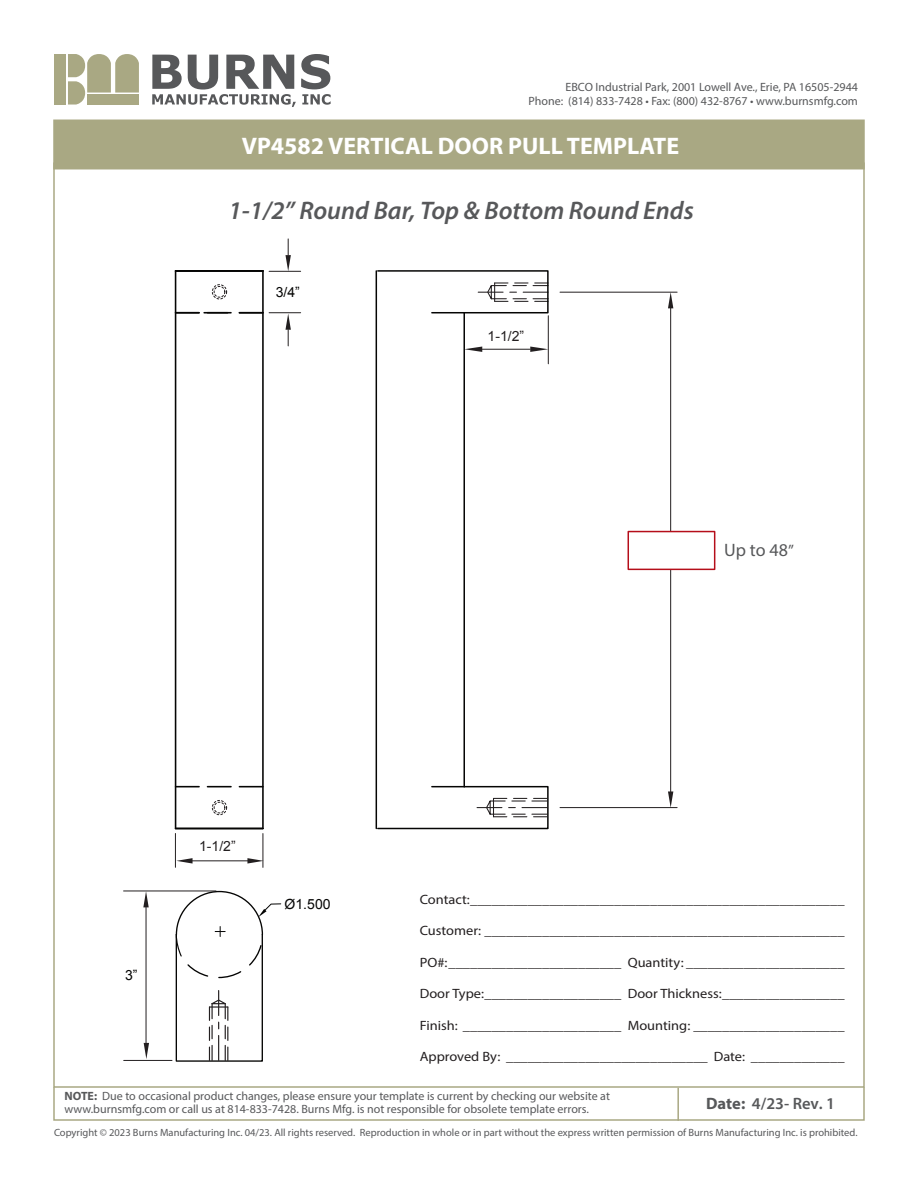
<style>
.page{position:relative;width:918px;height:1188px;background:#fff}
.page>*{position:absolute;margin:0;border:0;box-sizing:border-box;transform-origin:0 0}
.t1{font:italic 600 25.5px "Myriad Pro";color:#57585a}
.t2{font:700 24px "Myriad Pro";color:#fff}
.t3{font:18px "Myriad Pro";color:#57585a}
.t4{font:600 16.5px "Myriad Pro";color:#57585a}
.t5{font:13.95px "Arial";color:#050504}
.t6{font:13.95px "Arial";color:#231f20}
.t7{font:13.5px "Myriad Pro";color:#231f20;scale:1.07 1}
.t8{font:12px/14.4px "Myriad Pro";color:#57585a;text-align:right}
.t9{font:10.5px "Myriad Pro";color:#57585a}
.s1{font-size:16.5px}
.s2{font-weight:700}
</style>
<div class="page">
<div style="left:212px;top:800px;width:15px;height:15px;border:1px dashed #231f20;border-radius:50%"></div>
<div style="left:214px;top:802px;width:11px;height:11px;border:1px dashed #231f20;border-radius:50%"></div>
<hr style="left:124px;top:1060px;width:48px;height:1px;background:#231f20">
<hr style="left:124px;top:891px;width:92px;height:1px;background:#231f20">
<hr style="left:146px;top:907px;width:1px;height:138px;background:#231f20">
<svg style="left:143px;top:891px;width:6px;height:16px"></svg>
<svg style="left:144px;top:1043px;width:5px;height:16px"></svg>
<hr style="left:175px;top:833px;width:1px;height:34px;background:#231f20">
<hr style="left:263px;top:834px;width:1px;height:33px;background:#231f20">
<svg style="left:176px;top:858px;width:17px;height:6px"></svg>
<svg style="left:247px;top:858px;width:17px;height:6px"></svg>
<hr style="left:269px;top:312px;width:32px;height:1px;background:#231f20">
<hr style="left:269px;top:271px;width:32px;height:1px;background:#231f20">
<svg style="left:285px;top:314px;width:6px;height:32px"></svg>
<svg style="left:285px;top:239px;width:6px;height:32px"></svg>
<div style="left:54px;top:54px;width:11px;height:51px;background:#a9a883"></div>
<svg style="left:68px;top:54px;width:71px;height:51px"></svg>
<svg style="left:152px;top:54px;width:179px;height:53px"></svg>
<div style="left:53px;top:1086px;width:812px;height:35px;border:2px solid #a9a883"></div>
<div style="left:53px;top:120px;width:812px;height:49px;background:#a9a883"></div>
<hr style="left:677px;top:1088px;width:2px;height:33px;background:#a9a883">
<hr style="left:560px;top:292px;width:117px;height:1px;background:#231f20">
<hr style="left:560px;top:807px;width:117px;height:1px;background:#231f20">
<hr style="left:670px;top:308px;width:1px;height:488px;background:#231f20">
<svg style="left:668px;top:292px;width:5px;height:16px"></svg>
<svg style="left:668px;top:791px;width:5px;height:17px"></svg>
<div style="left:628px;top:531px;width:87px;height:39px;background:#fff;border:2px solid #b50e1a"></div>
<hr style="left:192px;top:860px;width:56px;height:1px;background:#231f20">
<div style="left:212px;top:284px;width:15px;height:15px;border:1px dashed #231f20;border-radius:50%"></div>
<div style="left:214px;top:286px;width:11px;height:12px;border:1px dashed #231f20;border-radius:50%"></div>
<hr style="left:482px;top:349px;width:48px;height:1px;background:#231f20">
<hr style="left:548px;top:316px;width:1px;height:48px;background:#231f20">
<svg style="left:465px;top:347px;width:17px;height:5px"></svg>
<svg style="left:530px;top:347px;width:18px;height:5px"></svg>
<hr style="left:204px;top:312px;width:24px;height:2px;background:#050504">
<hr style="left:176px;top:828px;width:87px;height:1px;background:#050504">
<svg style="left:176px;top:786px;width:23px;height:1px"></svg>
<svg style="left:207px;top:786px;width:24px;height:1px"></svg>
<svg style="left:239px;top:786px;width:23px;height:1px"></svg>
<hr style="left:176px;top:270px;width:87px;height:2px;background:#050504">
<hr style="left:176px;top:312px;width:23px;height:2px;background:#050504">
<hr style="left:207px;top:312px;width:24px;height:2px;background:#050504">
<hr style="left:239px;top:312px;width:24px;height:2px;background:#050504">
<hr style="left:175px;top:271px;width:1px;height:558px;background:#050504">
<hr style="left:262px;top:271px;width:2px;height:558px;background:#050504">
<svg style="left:376px;top:270px;width:173px;height:44px"></svg>
<hr style="left:463px;top:313px;width:2px;height:474px;background:#050504">
<hr style="left:432px;top:312px;width:32px;height:1px;background:#050504">
<svg style="left:376px;top:785px;width:173px;height:45px"></svg>
<hr style="left:376px;top:271px;width:1px;height:558px;background:#050504">
<svg style="left:175px;top:890px;width:107px;height:172px"></svg>
<p class="t8" style="left:528px;top:79px;width:331px">EBCO Industrial Park, 2001 Lowell Ave., Erie, PA 16505-2944<br>Phone: (814) 833-7428 • Fax: (800) 432-8767 • www.burnsmfg.com</p>
<h2 class="t2" style="left:242px;top:130px;width:439px">VP4582 VERTICAL DOOR PULL TEMPLATE</h2>
<h1 class="t1" style="left:229px;top:194px;width:467px">1-1/2” Round Bar, Top &amp; Bottom Round Ends</h1>
<p class="t5" style="left:276px;top:283px;width:26px">3/4”</p>
<p class="t6" style="left:488px;top:327px;width:38px">1-1/2”</p>
<h3 class="t3" style="left:724px;top:539px;width:71px">Up to 48<span class="s1">”</span></h3>
<p class="t5" style="left:125px;top:966px;width:14px">3”</p>
<p class="t6" style="left:199px;top:837px;width:38px">1-1/2”</p>
<p class="t5" style="left:285px;top:895px;width:47px">Ø1.500</p>
<p class="t7" style="left:420px;top:891px;width:399px">Contact:____________________________________________________</p>
<p class="t7" style="left:420px;top:923px;width:399px">Customer: __________________________________________________</p>
<p class="t7" style="left:420px;top:954px;width:399px">PO#:________________________ Quantity: ______________________</p>
<p class="t7" style="left:420px;top:986px;width:399px">Door Type:___________________ Door Thickness:_________________</p>
<p class="t7" style="left:420px;top:1017px;width:399px">Finish: ______________________ Mounting: _____________________</p>
<p class="t7" style="left:420px;top:1049px;width:399px">Approved By: ____________________________ Date: _____________</p>
<p class="t8" style="left:64px;top:1089px;width:547px;line-height:12.8px;text-align:left"><span class="s2">NOTE:</span> Due to occasional product changes, please ensure your template is current by checking our website at www.burnsmfg.com or call us at 814-833-7428. Burns Mfg. is not responsible for obsolete template errors.</p>
<p class="t4" style="left:706px;top:1093px;width:131px"><span class="s2">Date:</span> 4/23- Rev. 1</p>
<p class="t9" style="left:54px;top:1126px;width:805px">Copyright © 2023 Burns Manufacturing Inc. 04/23. All rights reserved. Reproduction in whole or in part without the express written permission of Burns Manufacturing Inc. is prohibited.</p>
</div>
